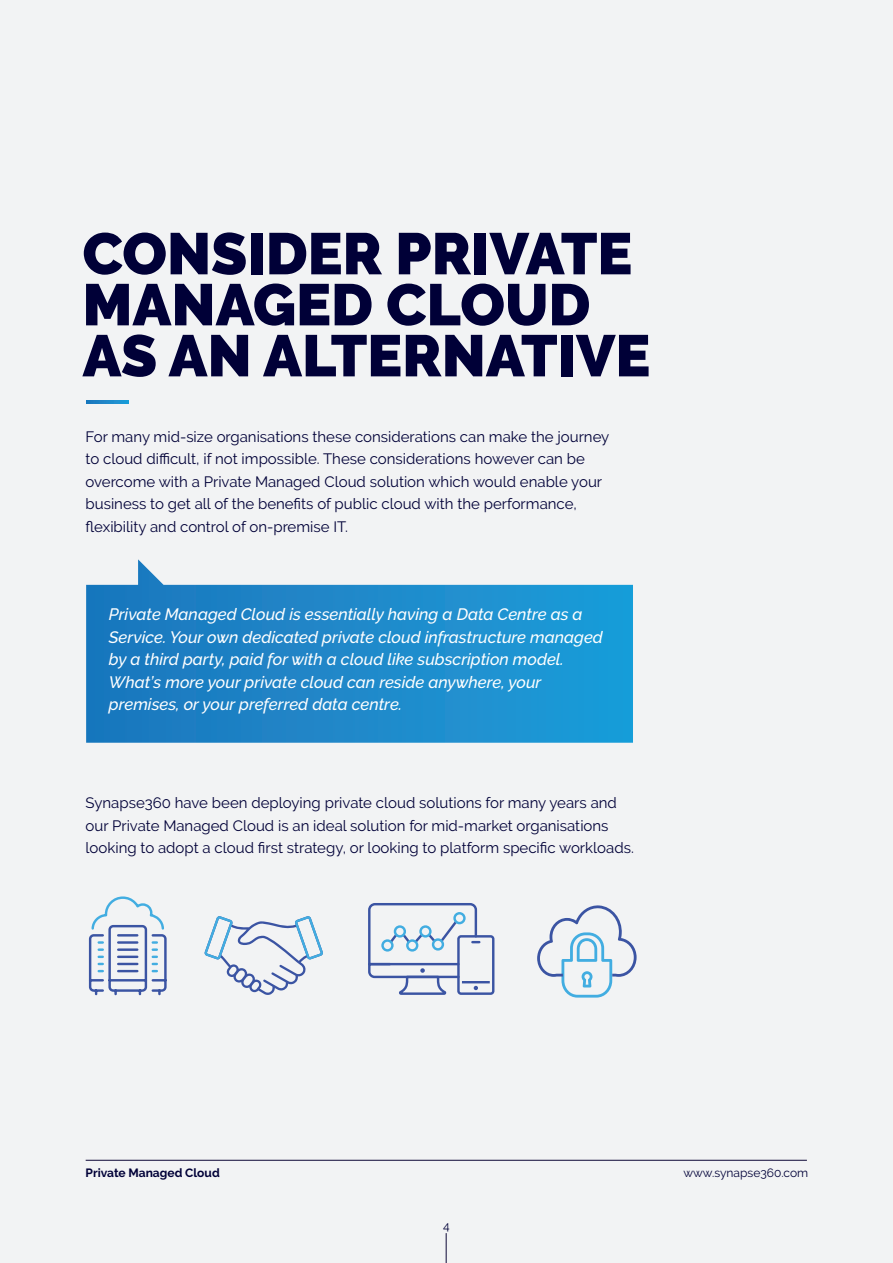
<style>
.page{position:relative;width:893px;height:1263px;background:#f2f3f4}
.page>*{position:absolute;margin:0;border:0;box-sizing:border-box;transform-origin:0 0}
.t1{font:900 58.5px/51px "Raleway";color:#000037}
.t2{font:italic 500 16.5px/22.5px "Raleway";color:#fff}
.t3{font:15px/22.5px "Raleway";color:#000037}
.t4{font:12px "Raleway";color:#000037}
.t5{font:700 12px "Raleway";color:#000037}
</style>
<div class="page">
<hr style="left:86px;top:1160px;width:721px;height:1px;background:#0e0837">
<hr style="left:446px;top:1233px;width:1px;height:30px;background:#0e0837">
<svg style="left:86px;top:401px;width:43px;height:2px"></svg>
<svg style="left:86px;top:559px;width:547px;height:184px;background:#3a97d0"></svg>
<svg style="left:88px;top:896px;width:79px;height:100px"></svg>
<svg style="left:537px;top:905px;width:100px;height:92px"></svg>
<hr style="left:462px;top:981px;width:28px;height:2px;background:#3b54a3">
<div style="left:457px;top:935px;width:37px;height:60px;border:2px solid #3b54a3;border-radius:3px"></div>
<svg style="left:368px;top:903px;width:111px;height:92px"></svg>
<div style="left:394px;top:925px;width:12px;height:12px;border:2px solid #42ade1;border-radius:50%"></div>
<div style="left:406px;top:939px;width:12px;height:12px;border:2px solid #42ade1;border-radius:50%"></div>
<div style="left:419px;top:925px;width:13px;height:12px;border:2px solid #42ade1;border-radius:50%"></div>
<div style="left:432px;top:938px;width:12px;height:12px;border:2px solid #42ade1;border-radius:50%"></div>
<div style="left:453px;top:912px;width:13px;height:12px;border:2px solid #42ade1;border-radius:50%"></div>
<div style="left:381px;top:939px;width:13px;height:12px;border:2px solid #42ade1;border-radius:50%"></div>
<svg style="left:204px;top:916px;width:119px;height:79px"></svg>
<h1 class="t1" style="left:82px;top:228px;width:569px">CONSIDER PRIVATE<br>MANAGED CLOUD<br>AS AN ALTERNATIVE</h1>
<p class="t3" style="left:86px;top:425px;width:525px">For many mid-size organisations these considerations can make the journey to cloud difficult, if not impossible. These considerations however can be overcome with a Private Managed Cloud solution which would enable your business to get all of the benefits of public cloud with the performance, flexibility and control of on-premise IT.</p>
<p class="t2" style="left:109px;top:603px;width:496px">Private Managed Cloud is essentially having a Data Centre as a Service. Your own dedicated private cloud infrastructure managed by a third party, paid for with a cloud like subscription model.<br>What’s more your private cloud can reside anywhere, your premises, or your preferred data centre.</p>
<p class="t3" style="left:86px;top:792px;width:550px">Synapse360 have been deploying private cloud solutions for many years and our Private Managed Cloud is an ideal solution for mid-market organisations looking to adopt a cloud first strategy, or looking to platform specific workloads.</p>
<p class="t5" style="left:86px;top:1166px;width:136px">Private Managed Cloud</p>
<p class="t4" style="left:443px;top:1218px;width:8px">4</p>
<p class="t4" style="left:683px;top:1166px;width:126px">www.synapse360.com</p>
</div>
